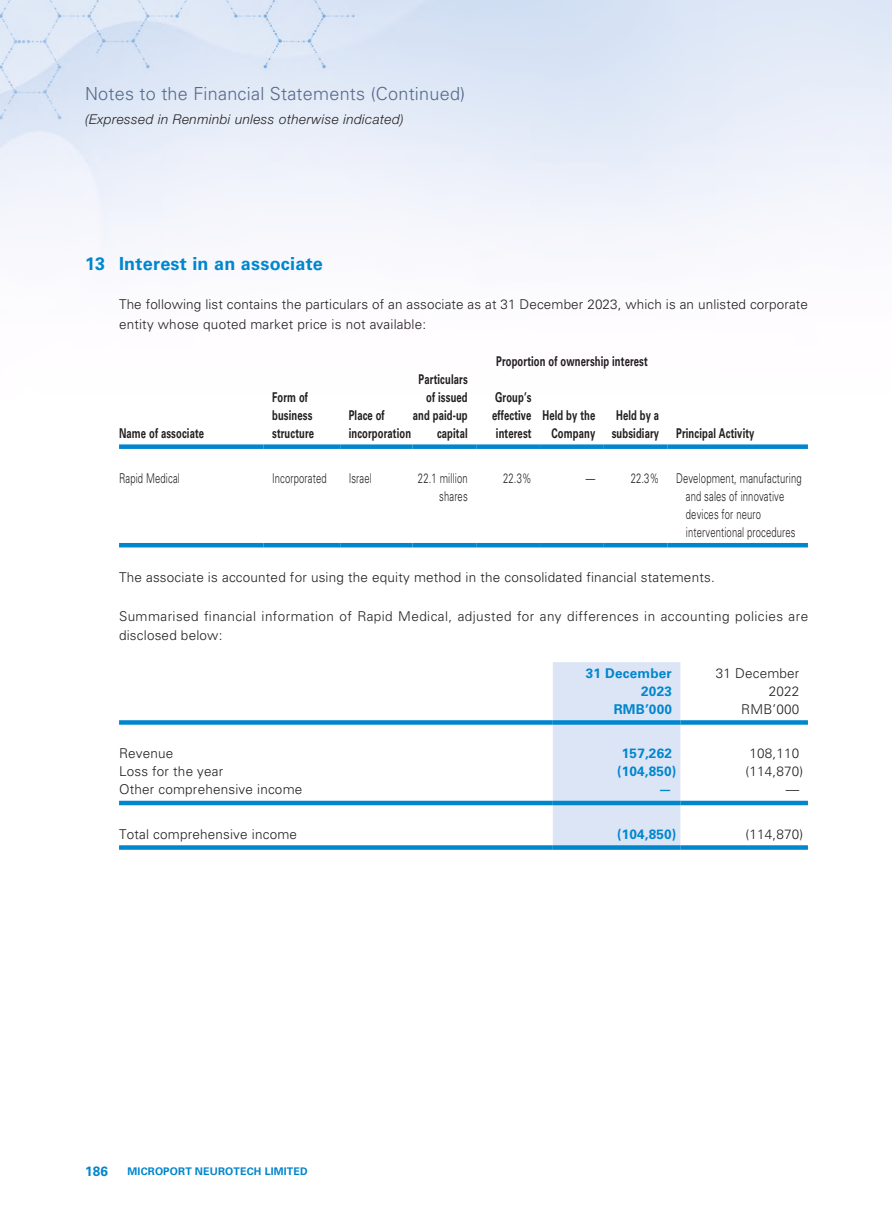
<style>
.page{position:relative;width:893px;height:1212px;background:#fff}
.page>*{position:absolute;margin:0;border:0;box-sizing:border-box;transform-origin:0 0}
.t1{font:300 18px "Univers LT Std";letter-spacing:.015em;color:#566a8b}
._01_H1{font:700 18px "Univers LT Std";letter-spacing:.015em;color:#0086cd}
._00_txt{font:300 13.5px/19.5px "Univers LT Std";letter-spacing:.015em;color:#231f20}
._50_Table_txt{font:700 13.5px/18px "Univers LT Std";letter-spacing:.015em;color:#231f20;scale:.7 1}
._50_Table_txt-2{font:300 13.5px/18px "Univers LT Std";letter-spacing:.015em;color:#231f20;scale:.7 1}
._50_Table_txt-3{font:300 13.5px "Univers LT Std";letter-spacing:.015em;color:#231f20}
._50_Table_txt-4{font:700 13.5px "Univers LT Std";letter-spacing:.015em;color:#0086cd}
.t2{font:italic 300 13.5px "Helvetica Neue LT Std";letter-spacing:.035em;color:#231f20}
.t3{font:700 10.5px "Univers LT Std";letter-spacing:.015em;color:#0086cd}
</style>
<div class="page">
<img style="left:0;top:0;width:892px;height:845px">
<div style="left:119px;top:444px;width:145px;height:5px;background:#0086cd"></div>
<div style="left:264px;top:444px;width:76px;height:5px;background:#0086cd"></div>
<div style="left:340px;top:444px;width:72px;height:5px;background:#0086cd"></div>
<div style="left:412px;top:444px;width:64px;height:5px;background:#0086cd"></div>
<div style="left:476px;top:444px;width:64px;height:5px;background:#0086cd"></div>
<div style="left:540px;top:444px;width:64px;height:5px;background:#0086cd"></div>
<div style="left:604px;top:444px;width:64px;height:5px;background:#0086cd"></div>
<div style="left:668px;top:444px;width:140px;height:5px;background:#0086cd"></div>
<hr style="left:119px;top:543px;width:145px;height:4px;background:#0086cd">
<hr style="left:264px;top:543px;width:76px;height:4px;background:#0086cd">
<hr style="left:340px;top:543px;width:72px;height:4px;background:#0086cd">
<hr style="left:412px;top:543px;width:64px;height:4px;background:#0086cd">
<hr style="left:476px;top:543px;width:64px;height:4px;background:#0086cd">
<hr style="left:540px;top:543px;width:64px;height:4px;background:#0086cd">
<hr style="left:604px;top:543px;width:64px;height:4px;background:#0086cd">
<hr style="left:668px;top:543px;width:140px;height:4px;background:#0086cd">
<div style="left:553px;top:662px;width:127px;height:183px;background:#dbe5f6"></div>
<div style="left:119px;top:720px;width:434px;height:5px;background:#0086cd"></div>
<div style="left:553px;top:720px;width:127px;height:5px;background:#0086cd"></div>
<div style="left:680px;top:720px;width:128px;height:5px;background:#0086cd"></div>
<hr style="left:119px;top:801px;width:434px;height:4px;background:#0086cd">
<hr style="left:553px;top:801px;width:127px;height:4px;background:#0086cd">
<hr style="left:680px;top:801px;width:128px;height:4px;background:#0086cd">
<div style="left:119px;top:845px;width:434px;height:5px;background:#0086cd"></div>
<div style="left:553px;top:845px;width:127px;height:5px;background:#0086cd"></div>
<div style="left:680px;top:845px;width:128px;height:5px;background:#0086cd"></div>
<h1 class="t1" style="left:85px;top:83px;width:382px">Notes to the Financial Statements (Continued)</h1>
<p class="t2" style="left:85px;top:111px;width:320px">(Expressed in Renminbi unless otherwise indicated)</p>
<p class="_01_H1" style="left:85px;top:253px;width:239px">13 Interest in an associate</p>
<p class="_00_txt" style="left:119px;top:295px;width:690px">The following list contains the particulars of an associate as at 31 December 2023, which is an unlisted corporate entity whose quoted market price is not available:</p>
<p class="_50_Table_txt" style="left:496px;top:352px;width:218px">Proportion of ownership interest</p>
<p class="_50_Table_txt" style="left:119px;top:424px;width:123px">Name of associate</p>
<p class="_50_Table_txt" style="left:272px;top:388px;width:62px">Form of business structure</p>
<p class="_50_Table_txt" style="left:419px;top:370px;width:72px">Particulars</p>
<p class="_50_Table_txt" style="left:426px;top:388px;width:61px">of issued</p>
<p class="_50_Table_txt" style="left:413px;top:406px;width:80px">and paid-up</p>
<p class="_50_Table_txt" style="left:437px;top:424px;width:45px">capital</p>
<p class="_50_Table_txt" style="left:349px;top:406px;width:91px">Place of incorporation</p>
<p class="_50_Table_txt" style="left:495px;top:388px;width:54px">Group’s</p>
<p class="_50_Table_txt" style="left:492px;top:406px;width:58px">effective</p>
<p class="_50_Table_txt" style="left:496px;top:424px;width:52px">interest</p>
<p class="_50_Table_txt" style="left:542px;top:406px;width:77px">Held by the</p>
<p class="_50_Table_txt" style="left:551px;top:424px;width:64px">Company</p>
<p class="_50_Table_txt" style="left:616px;top:406px;width:63px">Held by a</p>
<p class="_50_Table_txt" style="left:612px;top:424px;width:69px">subsidiary</p>
<p class="_50_Table_txt" style="left:676px;top:424px;width:113px">Principal Activity</p>
<p class="_50_Table_txt-2" style="left:503px;top:469px;width:42px">22.3%</p>
<p class="_50_Table_txt-2" style="left:586px;top:469px;width:15px">—</p>
<p class="_50_Table_txt-2" style="left:631px;top:469px;width:42px">22.3%</p>
<p class="_50_Table_txt-2" style="left:686px;top:469px;width:167px;text-indent:-10px">Development, manufacturing and sales of innovative devices for neuro interventional procedures</p>
<p class="_00_txt" style="left:119px;top:567px;width:597px">The associate is accounted for using the equity method in the consolidated financial statements.</p>
<p class="_00_txt" style="left:119px;top:606px;width:691px">Summarised financial information of Rapid Medical, adjusted for any differences in accounting policies are disclosed below:</p>
<p class="_50_Table_txt-4" style="left:586px;top:665px;width:87px">31 December</p>
<p class="_50_Table_txt-4" style="left:641px;top:683px;width:32px">2023</p>
<p class="_50_Table_txt-2" style="left:119px;top:469px;width:89px">Rapid Medical</p>
<p class="_50_Table_txt-2" style="left:272px;top:469px;width:79px">Incorporated</p>
<p class="_50_Table_txt-2" style="left:349px;top:469px;width:35px">Israel</p>
<p class="_50_Table_txt-2" style="left:418px;top:469px;width:73px">22.1 million</p>
<p class="_50_Table_txt-2" style="left:439px;top:487px;width:42px">shares</p>
<p class="_50_Table_txt-3" style="left:716px;top:665px;width:85px">31 December</p>
<p class="_50_Table_txt-3" style="left:769px;top:683px;width:32px">2022</p>
<p class="_50_Table_txt-4" style="left:614px;top:701px;width:60px">RMB’000</p>
<p class="_50_Table_txt-3" style="left:741px;top:701px;width:60px">RMB’000</p>
<p class="_50_Table_txt-3" style="left:119px;top:745px;width:56px">Revenue</p>
<p class="_50_Table_txt-4" style="left:622px;top:746px;width:51px">157,262</p>
<p class="_50_Table_txt-3" style="left:749px;top:745px;width:51px">108,110</p>
<p class="_50_Table_txt-3" style="left:119px;top:763px;width:106px">Loss for the year</p>
<p class="_50_Table_txt-4" style="left:617px;top:764px;width:61px">(104,850)</p>
<p class="_50_Table_txt-3" style="left:745px;top:763px;width:59px">(114,870)</p>
<p class="_50_Table_txt-3" style="left:119px;top:781px;width:185px">Other comprehensive income</p>
<p class="_50_Table_txt-4" style="left:658px;top:782px;width:15px">—</p>
<p class="_50_Table_txt-3" style="left:786px;top:781px;width:15px">—</p>
<p class="_50_Table_txt-3" style="left:119px;top:826px;width:180px">Total comprehensive income</p>
<p class="_50_Table_txt-4" style="left:617px;top:826px;width:61px">(104,850)</p>
<p class="_50_Table_txt-3" style="left:745px;top:826px;width:59px">(114,870)</p>
<p class="_50_Table_txt-4" style="left:85px;top:1164px;width:24px">186</p>
<p class="t3" style="left:128px;top:1165px;width:182px">MICROPORT NEUROTECH LIMITED</p>
</div>
